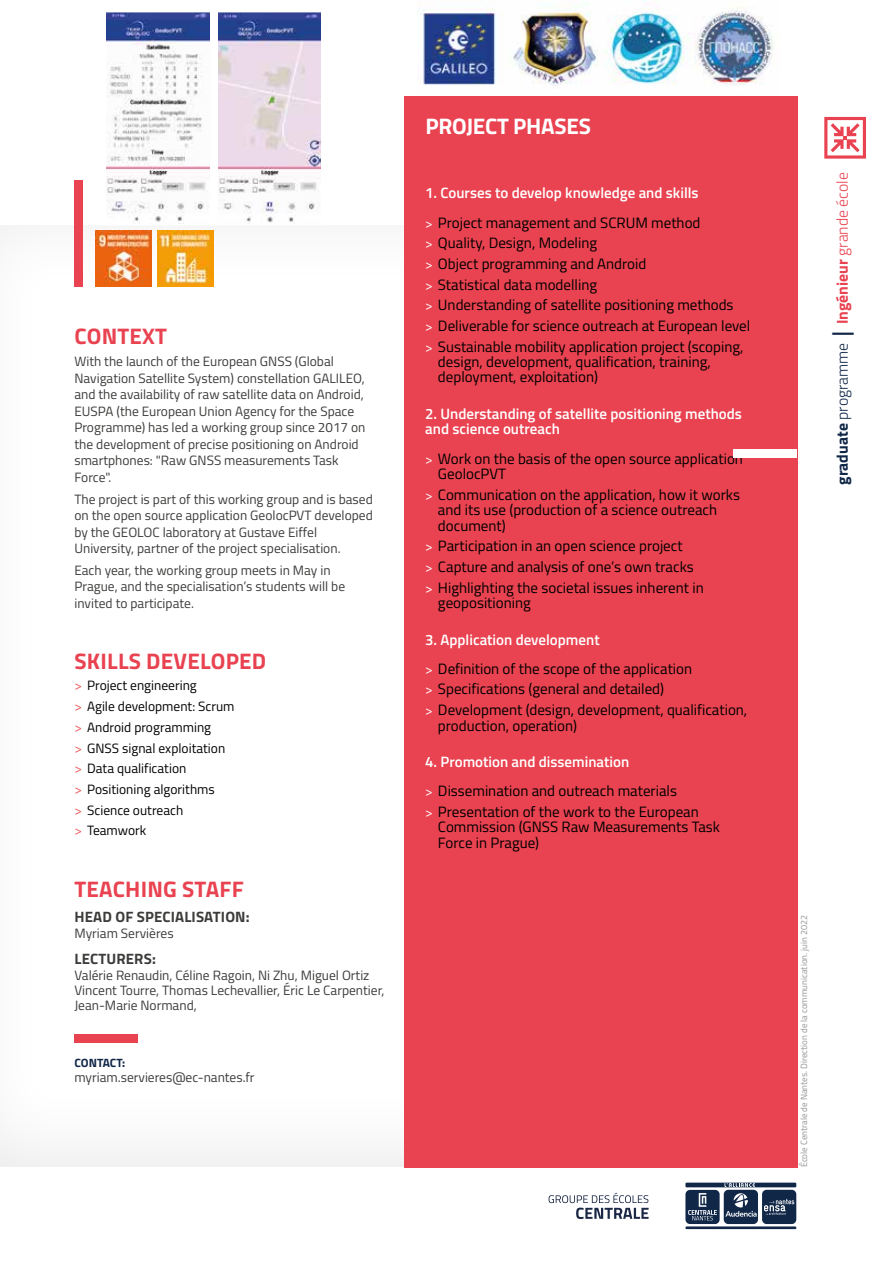
<style>
.page{position:relative;width:893px;height:1263px;background:#fff}
.page>*{position:absolute;margin:0;border:0;box-sizing:border-box;transform-origin:0 0}
.t1{font:700 22.5px "Titillium";letter-spacing:.01em;color:#e94250}
.t2{font:700 22.5px "Titillium";letter-spacing:-.01em;color:#fff}
.t3{font:300 15.75px "Titillium";color:#e94250}
.t4{font:15px/20.7px "Titillium";color:#000}
.t5{font:600 15px/29.2px "Titillium";color:#fff}
.t6{font:700 15px "Titillium";letter-spacing:.01em;color:#3c3c3b}
.t7{font:13.5px/16.5px "Titillium";color:#3c3c3b}
.t8{font:13.5px/20.7px "Titillium";color:#000}
.t9{font:700 12px "Titillium";letter-spacing:-.005em;color:#102748}
.t10{font:9px "Titillium";color:#949494}
.s1{color:#eb5b5e}
.s2{font-weight:400;font-size:13.5px}
.s3{font-weight:400;color:#000}
.s4{font-size:13.5px;color:#fff}
.s5{font-weight:600;color:#fff}
.s6{font-weight:700;color:#102748}
.s7{color:#102748}
.s8{font-weight:700;font-size:31.5px;color:#102748}
.s9{font-weight:700}
</style>
<div class="page">
<img style="left:420px;top:0;width:353px;height:86px">
<div style="left:685px;top:1182px;width:111px;height:5px;background:#102748"></div>
<hr style="left:685px;top:1226px;width:111px;height:3px;background:#102748">
<div style="left:724px;top:1190px;width:34px;height:34px;background:#102748;border-radius:5px"></div>
<div style="left:762px;top:1190px;width:34px;height:34px;background:#102748;border-radius:5px"></div>
<svg style="left:764px;top:1199px;width:30px;height:16px"></svg>
<div style="left:685px;top:1190px;width:35px;height:34px;background:#102748;border-radius:5px"></div>
<svg style="left:688px;top:1193px;width:29px;height:27px"></svg>
<svg style="left:724px;top:1183px;width:31px;height:4px"></svg>
<svg style="left:725px;top:1193px;width:32px;height:24px"></svg>
<svg style="left:549px;top:1193px;width:100px;height:26px"></svg>
<img style="left:96px;top:230px;width:56px;height:56px">
<img style="left:158px;top:230px;width:56px;height:56px">
<div style="left:404px;top:96px;width:393px;height:1071px;background:#e94250"></div>
<div style="left:74px;top:1034px;width:64px;height:9px;background:#e94250"></div>
<div style="left:74px;top:181px;width:9px;height:106px;background:#e94250"></div>
<div style="left:733px;top:449px;width:64px;height:9px;background:#fff"></div>
<svg style="left:824px;top:117px;width:42px;height:42px"></svg>
<img style="left:107px;top:14px;width:102px;height:208px">
<div style="left:100px;top:11px;width:116px;height:214px;border:2px solid #fff"></div>
<img style="left:218px;top:14px;width:103px;height:208px">
<div style="left:211px;top:11px;width:117px;height:214px;border:2px solid #fff"></div>
<h1 class="t1" style="left:75px;top:319px;width:94px">CONTEXT</h1>
<p class="t7" style="left:74px;top:353px;width:293px">With the launch of the European GNSS (Global Navigation Satellite System) constellation GALILEO, and the availability of raw satellite data on Android, EUSPA (the European Union Agency for the Space Programme) has led a working group since 2017 on the development of precise positioning on Android smartphones: "Raw GNSS measurements Task Force".</p>
<p class="t7" style="left:74px;top:490px;width:300px">The project is part of this working group and is based on the open source application GeolocPVT developed by the GEOLOC laboratory at Gustave Eiffel University, partner of the project specialisation.</p>
<p class="t7" style="left:74px;top:561px;width:272px">Each year, the working group meets in May in<br>Prague, and the specialisation’s students will be invited to participate.</p>
<h1 class="t1" style="left:75px;top:643px;width:193px">SKILLS DEVELOPED</h1>
<p class="t8" style="left:74px;top:675px;width:162px"><span class="s1">&gt;</span> Project engineering<br><span class="s1">&gt;</span> Agile development: Scrum <span class="s1">&gt;</span> Android programming<br><span class="s1">&gt;</span> GNSS signal exploitation <span class="s1">&gt;</span> Data qualification<br><span class="s1">&gt;</span> Positioning algorithms<br><span class="s1">&gt;</span> Science outreach<br><span class="s1">&gt;</span> Teamwork</p>
<h1 class="t1" style="left:75px;top:872px;width:171px">TEACHING STAFF</h1>
<p class="t6" style="left:74px;top:906px;width:177px">HEAD OF SPECIALISATION:</p>
<p class="t7" style="left:74px;top:924px;width:101px">Myriam Servières</p>
<p class="t6" style="left:74px;top:947px;width:83px">LECTURERS:</p>
<p class="t7" style="left:74px;top:966px;width:312px;line-height:15.5px">Valérie Renaudin, Céline Ragoin, Ni Zhu, Miguel Ortiz<br>Vincent Tourre, Thomas Lechevallier, Éric Le Carpentier,<br>Jean-Marie Normand,</p>
<p class="t9" style="left:74px;top:1053px;width:52px">CONTACT:</p>
<p class="t7" style="left:74px;top:1068px;width:182px">myriam.servieres@ec-nantes.fr</p>
<h1 class="t2" style="left:425px;top:109px;width:167px">PROJECT PHASES</h1>
<p class="t5" style="left:425px;top:178px;width:277px">1. Courses to develop knowledge and skills <span class="s2">&gt;</span> <span class="s3">Project management and SCRUM method</span></p>
<p class="t4" style="left:425px;top:232px;width:327px"><span class="s4">&gt;</span> Quality, Design, Modeling<br><span class="s4">&gt;</span> Object programming and Android<br><span class="s4">&gt;</span> Statistical data modelling<br><span class="s4">&gt;</span> Understanding of satellite positioning methods<br><span class="s4">&gt;</span> Deliverable for science outreach at European level <span class="s4">&gt;</span> Sustainable mobility application project (scoping,</p>
<p class="t4" style="left:438px;top:353px;width:274px;line-height:15.3px">design, development, qualification, training, deployment, exploitation)</p>
<p class="t5" style="left:425px;top:405px;width:318px;line-height:15.3px">2. Understanding of satellite positioning methods and science outreach</p>
<p class="t4" style="left:438px;top:450px;width:307px;line-height:15.3px;text-indent:-13px"><span class="s4">&gt;</span> Work on the basis of the open source application<br>GeolocPVT</p>
<p class="t4" style="left:438px;top:486px;width:304px;line-height:15.3px;text-indent:-13px"><span class="s4">&gt;</span> Communication on the application, how it works and its use (production of a science outreach document)</p>
<p class="t4" style="left:425px;top:535px;width:280px"><span class="s4">&gt;</span> Participation in an open science project<br><span class="s4">&gt;</span> Capture and analysis of one’s own tracks <span class="s4">&gt;</span> Highlighting the societal issues inherent in</p>
<p class="t4" style="left:438px;top:592px;width:94px">geopositioning</p>
<p class="t4" style="left:425px;top:624px;width:268px;line-height:29.2px"><span class="s5">3. Application development<br></span><span class="s4">&gt;</span> Definition of the scope of the application</p>
<p class="t4" style="left:425px;top:678px;width:324px"><span class="s4">&gt;</span> Specifications (general and detailed)<br><span class="s4">&gt;</span> Development (design, development, qualification,</p>
<p class="t4" style="left:438px;top:714px;width:141px">production, operation)</p>
<p class="t4" style="left:425px;top:746px;width:253px;line-height:29.2px"><span class="s5">4. Promotion and dissemination<br></span><span class="s4">&gt;</span> Dissemination and outreach materials</p>
<p class="t4" style="left:438px;top:803px;width:284px;line-height:15.3px;text-indent:-13px"><span class="s4">&gt;</span> Presentation of the work to the European<br>Commission (GNSS Raw Measurements Task<br>Force in Prague)</p>
<p class="t3" style="left:831px;top:485px;width:314px;rotate:-90deg"><span class="s6">graduate</span> <span class="s7">programme</span> <span class="s8">I</span> <span class="s9">Ingénieur</span> grande école</p>
<p class="t10" style="left:797px;top:1167px;width:253px;rotate:-90deg">École Centrale de Nantes. Direction de la communication. juin 2022</p>
</div>
